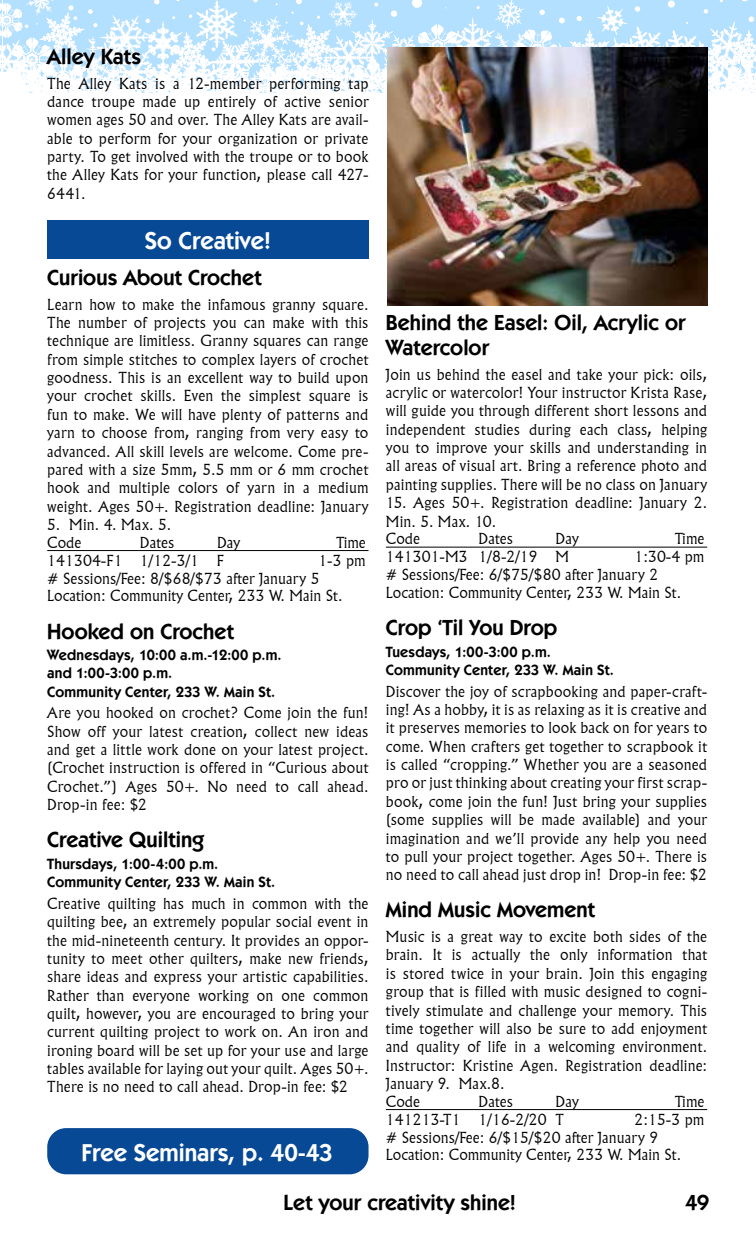
<style>
.page{position:relative;width:756px;height:1260px;background:#fff}
.page>*{position:absolute;margin:0;border:0;box-sizing:border-box;transform-origin:0 0}
.t1{font:600 24.5px "Kabel IT Cby BT";color:#fff}
.t2{font:600 21.88px/24.5px "Kabel IT Cby BT";letter-spacing:.005em;color:#000}
.t3{font:300 14.88px/18.4px "Flareserif 821 BT";letter-spacing:.01em;color:#000;text-align:justify}
.t4{font:600 14.88px/18.4px "Kabel IT Cby BT";letter-spacing:.015em;color:#000}
</style>
<div class="page">
<div style="left:4px;top:0;width:752px;height:139px;background:#b4e0ff"></div>
<svg style="left:57px;top:12px;width:699px;height:127px;fill:#fefeff"></svg>
<svg style="left:495px;top:0;width:29px;height:30px"></svg>
<svg style="left:328px;top:1px;width:30px;height:26px"></svg>
<svg style="left:597px;top:5px;width:31px;height:31px"></svg>
<svg style="left:635px;top:6px;width:5px;height:6px"></svg>
<div style="left:668px;top:1px;width:7px;height:7px;background:#fff;border-radius:50%"></div>
<svg style="left:704px;top:9px;width:4px;height:5px"></svg>
<svg style="left:559px;top:18px;width:6px;height:5px"></svg>
<svg style="left:577px;top:16px;width:5px;height:5px"></svg>
<svg style="left:540px;top:10px;width:5px;height:5px"></svg>
<svg style="left:412px;top:0;width:10px;height:8px"></svg>
<svg style="left:374px;top:3px;width:4px;height:4px"></svg>
<svg style="left:391px;top:11px;width:6px;height:6px"></svg>
<svg style="left:296px;top:0;width:6px;height:4px"></svg>
<svg style="left:300px;top:22px;width:4px;height:3px"></svg>
<svg style="left:189px;top:1px;width:48px;height:50px"></svg>
<svg style="left:154px;top:0;width:5px;height:4px"></svg>
<svg style="left:146px;top:19px;width:4px;height:4px"></svg>
<svg style="left:88px;top:9px;width:5px;height:5px"></svg>
<svg style="left:73px;top:16px;width:4px;height:4px"></svg>
<svg style="left:93px;top:23px;width:5px;height:4px"></svg>
<svg style="left:68px;top:5px;width:5px;height:5px"></svg>
<svg style="left:749px;top:16px;width:5px;height:6px"></svg>
<svg style="left:0;top:0;width:57px;height:139px"></svg>
<hr style="left:47px;top:550px;width:322px;height:1px;background:#000">
<hr style="left:386px;top:547px;width:321px;height:1px;background:#000">
<hr style="left:386px;top:1109px;width:321px;height:1px;background:#000">
<div style="left:47px;top:1128px;width:322px;height:46px;background:#074995;border-radius:19px"></div>
<div style="left:47px;top:220px;width:322px;height:39px;background:#074995"></div>
<img style="left:387px;top:48px;width:320px;height:258px">
<h2 class="t2" style="left:47px;top:44px;width:95px">Alley Kats</h2>
<p class="t3" style="left:47px;top:74px;width:323px">The Alley Kats is a 12-member performing tap dance troupe made up entirely of active senior women ages 50 and over. The Alley Kats are avail&shy;able to perform for your organization or private party. To get involved with the troupe or to book the Alley Kats for your function, please call 427- 6441.</p>
<h1 class="t1" style="left:145px;top:225px;width:128px">So Creative!</h1>
<h2 class="t2" style="left:47px;top:265px;width:216px">Curious About Crochet</h2>
<p class="t3" style="left:47px;top:295px;width:323px">Learn how to make the infamous granny square.<br>The number of projects you can make with this technique are limitless. Granny squares can range from simple stitches to complex layers of crochet goodness. This is an excellent way to build upon your crochet skills. Even the simplest square is fun to make. We will have plenty of patterns and yarn to choose from, ranging from very easy to advanced. All skill levels are welcome. Come pre&shy;pared with a size 5mm, 5.5 mm or 6 mm crochet hook and multiple colors of yarn in a medium weight. Ages 50+. Registration deadline: January</p>
<p class="t3" style="left:47px;top:515px;width:126px;line-height:17.8px">5. Min. 4. Max. 5.<br>Code</p>
<h2 class="t2" style="left:386px;top:310px;width:301px">Behind the Easel: Oil, Acrylic or<br>Watercolor</h2>
<p class="t3" style="left:386px;top:365px;width:323px">Join us behind the easel and take your pick: oils, acrylic or watercolor! Your instructor Krista Rase, will guide you through different short lessons and independent studies during each class, helping you to improve your skills and understanding in all areas of visual art. Bring a reference photo and painting supplies. There will be no class on January</p>
<p class="t3" style="left:386px;top:493px;width:323px;text-align:left">15. Ages 50+. Registration deadline: January 2.<br>Min. 5. Max. 10.<br>Code</p>
<p class="t3" style="left:479px;top:530px;width:36px">Dates</p>
<p class="t3" style="left:556px;top:530px;width:25px">Day</p>
<p class="t3" style="left:675px;top:530px;width:31px">Time</p>
<p class="t3" style="left:386px;top:547px;width:185px">141301-M3 1/8-2/19 M</p>
<p class="t3" style="left:140px;top:533px;width:36px">Dates</p>
<p class="t3" style="left:217px;top:533px;width:25px">Day</p>
<p class="t3" style="left:336px;top:533px;width:31px">Time</p>
<p class="t3" style="left:47px;top:551px;width:179px">141304-F1 1/12-3/1 F</p>
<p class="t3" style="left:386px;top:548px;width:320px;line-height:17.8px;text-align:left;text-indent:249px">1:30-4 pm # Sessions/Fee: 6/$75/$80 after January 2<br>Location: Community Center, 233 W. Main St.</p>
<h2 class="t2" style="left:386px;top:615px;width:173px">Crop ‘Til You Drop</h2>
<p class="t4" style="left:386px;top:642px;width:230px">Tuesdays, 1:00-3:00 p.m.<br>Community Center, 233 W. Main St.</p>
<p class="t3" style="left:386px;top:682px;width:323px">Discover the joy of scrapbooking and paper-craft&shy;ing! As a hobby, it is as relaxing as it is creative and it preserves memories to look back on for years to come. When crafters get together to scrapbook it is called “cropping.” Whether you are a seasoned pro or just thinking about creating your first scrap&shy;book, come join the fun! Just bring your supplies (some supplies will be made available) and your imagination and we’ll provide any help you need to pull your project together. Ages 50+. There is no need to call ahead just drop in! Drop-in fee: $2</p>
<h2 class="t2" style="left:386px;top:897px;width:211px">Mind Music Movement</h2>
<p class="t3" style="left:386px;top:927px;width:323px;text-align:left">Music is a great way to excite both sides of the brain. It is actually the only information that is stored twice in your brain. Join this engaging group that is filled with music designed to cogni&shy;tively stimulate and challenge your memory. This time together will also be sure to add enjoyment and quality of life in a welcoming environment.<br>Instructor: Kristine Agen. Registration deadline:<br>January 9. Max.8.<br>Code</p>
<p class="t3" style="left:47px;top:551px;width:320px;line-height:17.8px;text-align:left;text-indent:271px">1-3 pm # Sessions/Fee: 8/$68/$73 after January 5<br>Location: Community Center, 233 W. Main St.</p>
<h2 class="t2" style="left:47px;top:618px;width:188px">Hooked on Crochet</h2>
<p class="t4" style="left:47px;top:646px;width:236px">Wednesdays, 10:00 a.m.-12:00 p.m. and 1:00-3:00 p.m.<br>Community Center, 233 W. Main St.</p>
<p class="t3" style="left:47px;top:703px;width:323px">Are you hooked on crochet? Come join the fun!<br>Show off your latest creation, collect new ideas and get a little work done on your latest project. (Crochet instruction is offered in “Curious about Crochet.”) Ages 50+. No need to call ahead.<br>Drop-in fee: $2</p>
<h2 class="t2" style="left:47px;top:827px;width:159px">Creative Quilting</h2>
<p class="t4" style="left:47px;top:854px;width:230px">Thursdays, 1:00-4:00 p.m.<br>Community Center, 233 W. Main St.</p>
<p class="t3" style="left:47px;top:894px;width:323px">Creative quilting has much in common with the quilting bee, an extremely popular social event in the mid-nineteenth century. It provides an oppor&shy;tunity to meet other quilters, make new friends, share ideas and express your artistic capabilities.<br>Rather than everyone working on one common quilt, however, you are encouraged to bring your current quilting project to work on. An iron and ironing board will be set up for your use and large tables available for laying out your quilt. Ages 50+.<br>There is no need to call ahead. Drop-in fee: $2</p>
<p class="t3" style="left:479px;top:1092px;width:36px">Dates</p>
<p class="t3" style="left:556px;top:1092px;width:25px">Day</p>
<p class="t3" style="left:675px;top:1092px;width:31px">Time</p>
<p class="t3" style="left:386px;top:1110px;width:180px">141213-T1 1/16-2/20 T</p>
<p class="t3" style="left:386px;top:1110px;width:320px;line-height:17.8px;text-align:left;text-indent:249px">2:15-3 pm # Sessions/Fee: 6/$15/$20 after January 9<br>Location: Community Center, 233 W. Main St.</p>
<h2 class="t2" style="left:283px;top:1189px;width:234px">Let your creativity shine!</h2>
<h2 class="t2" style="left:686px;top:1189px;width:25px">49</h2>
<h1 class="t1" style="left:82px;top:1137px;width:253px">Free Seminars, p. 40-43</h1>
</div>
